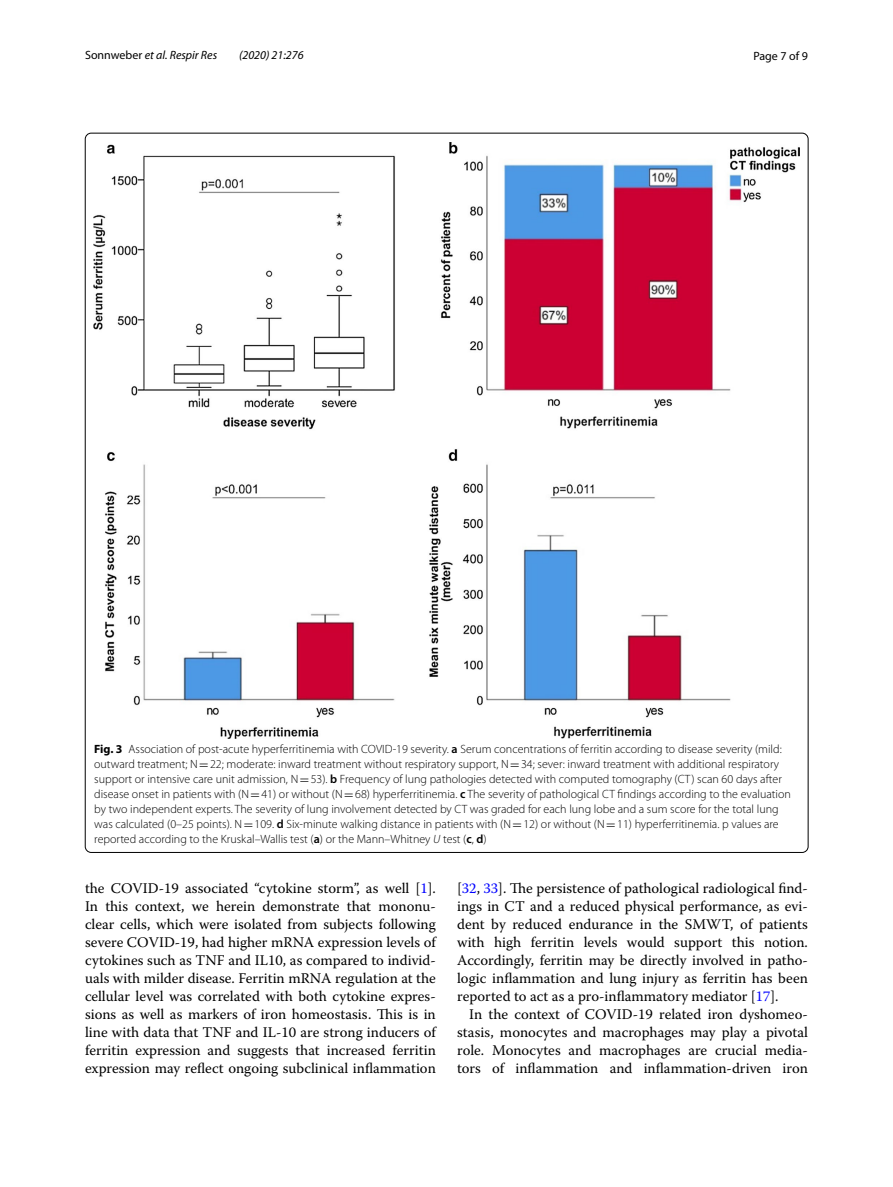
<style>
.page{position:relative;width:893px;height:1187px;background:#fff}
.page>*{position:absolute;margin:0;border:0;box-sizing:border-box;transform-origin:0 0}
.t1{font:14.7px/18px "Warnock Pro";color:#000;text-align:justify}
.t2{font:300 12px/15px "Myriad Pro";color:#000}
.t3{font:italic 12px "Myriad Pro";color:#000}
.t4{font:12px "Myriad Pro";color:#000}
.s1{font-style:normal}
.s2{font-weight:700}
.s3{font-weight:600}
.s4{font-family:"MTSY";font-weight:400}
.s5{font-style:italic}
.s6{color:#00f}
</style>
<div class="page">
<img style="left:94px;top:142px;width:706px;height:596px">
<p class="t3" style="left:85px;top:48px;width:134px"><span class="s1">Sonnweber</span> et al. Respir Res</p>
<p class="t3" style="left:239px;top:48px;width:66px">(2020) 21:276</p>
<p class="t4" style="left:753px;top:48px;width:56px">Page 7 of 9</p>
<p class="t2" style="left:94px;top:742px;width:698px"><span class="s2">Fig. 3</span> Association of post-acute hyperferritinemia with COVID-19 severity. <span class="s3">a</span> Serum concentrations of ferritin according to disease severity (mild: outward treatment; N<span class="s4">=</span>22; moderate: inward treatment without respiratory support, N<span class="s4">=</span>34; sever: inward treatment with additional respiratory support or intensive care unit admission, N<span class="s4">=</span>53). <span class="s3">b</span> Frequency of lung pathologies detected with computed tomography (CT) scan 60 days after disease onset in patients with (N<span class="s4">=</span>41) or without (N<span class="s4">=</span>68) hyperferritinemia. <span class="s3">c</span> The severity of pathological CT findings according to the evaluation by two independent experts. The severity of lung involvement detected by CT was graded for each lung lobe and a sum score for the total lung was calculated (0–25 points). N<span class="s4">=</span>109. <span class="s3">d</span> Six-minute walking distance in patients with (N<span class="s4">=</span>12) or without (N<span class="s4">=</span>11) hyperferritinemia. p values are reported according to the Kruskal–Wallis test (<span class="s3">a</span>) or the Mann–Whitney <span class="s5">U</span> test (<span class="s3">c</span>, <span class="s3">d</span>)</p>
<p class="t1" style="left:85px;top:879px;width:352px">the COVID-19 associated “cytokine storm”, as well [<span class="s6">1</span>].<br>In this context, we herein demonstrate that mononu&shy;clear cells, which were isolated from subjects following severe COVID-19, had higher mRNA expression levels of cytokines such as TNF and IL10, as compared to individ&shy;uals with milder disease. Ferritin mRNA regulation at the cellular level was correlated with both cytokine expres&shy;sions as well as markers of iron homeostasis. This is in line with data that TNF and IL-10 are strong inducers of ferritin expression and suggests that increased ferritin expression may reflect ongoing subclinical inflammation</p>
<p class="t1" style="left:457px;top:879px;width:352px">[<span class="s6">32</span>, <span class="s6">33</span>]. The persistence of pathological radiological find&shy;ings in CT and a reduced physical performance, as evi&shy;dent by reduced endurance in the SMWT, of patients with high ferritin levels would support this notion.<br>Accordingly, ferritin may be directly involved in patho&shy;logic inflammation and lung injury as ferritin has been reported to act as a pro-inflammatory mediator [<span class="s6">17</span>].</p>
<p class="t1" style="left:457px;top:1005px;width:352px;text-indent:12px">In the context of COVID-19 related iron dyshomeo&shy;stasis, monocytes and macrophages may play a pivotal role. Monocytes and macrophages are crucial media&shy;tors of inflammation and inflammation-driven iron</p>
</div>
